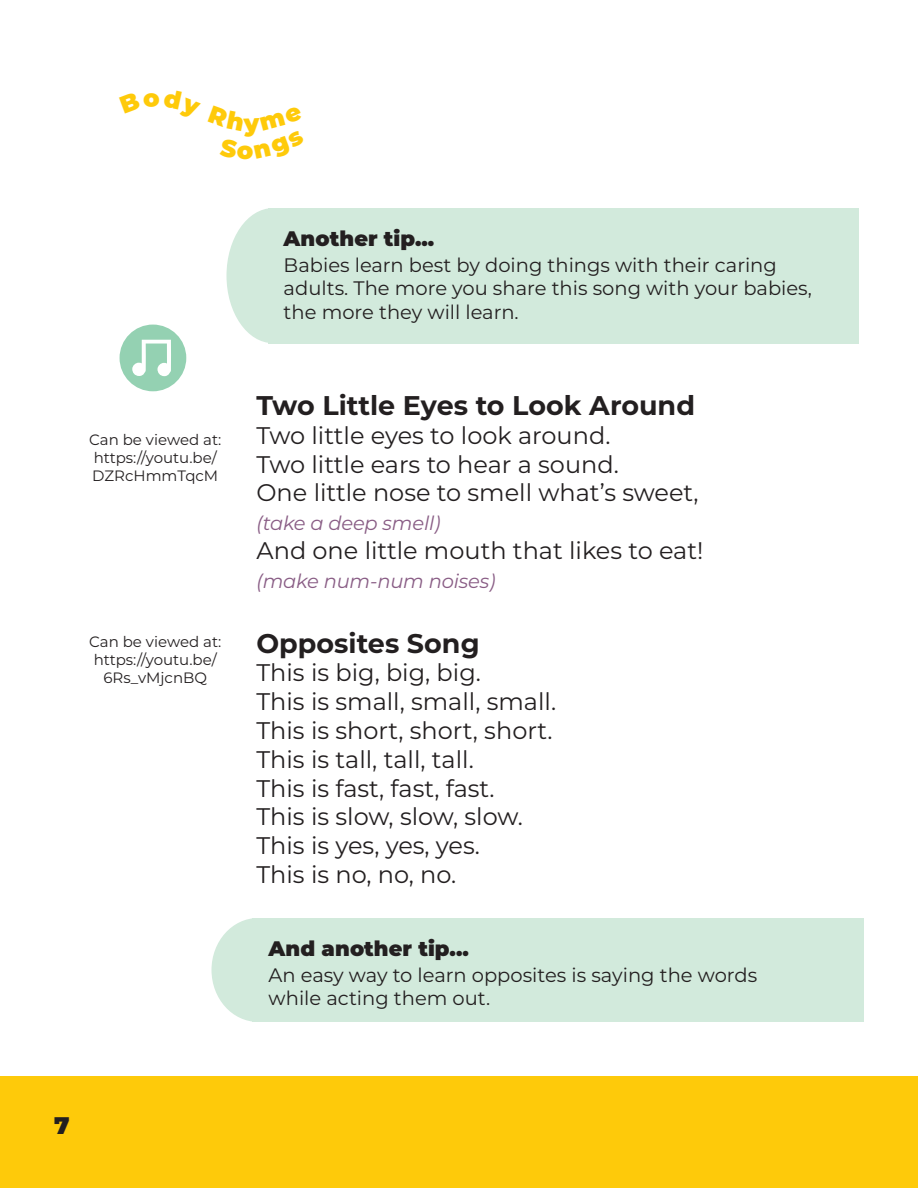
<style>
.page{position:relative;width:918px;height:1188px;background:#fff}
.page>*{position:absolute;margin:0;border:0;box-sizing:border-box;transform-origin:0 0}
.t1{font:700 27px "Montserrat";color:#231f20}
.t2{font:900 24.3px "Montserrat";color:#feca0a}
.t3{font:24px "Montserrat";color:#231f20}
.t4{font:900 24px "Montserrat";color:#231f20}
.t5{font:900 21px "Montserrat";color:#231f20}
.t6{font:19.5px/23.4px "Montserrat";color:#231f20}
.t7{font:italic 19.5px "Montserrat";letter-spacing:-.01em;color:#895d85}
.t8{font:15px/18px "Montserrat";color:#231f20}
</style>
<div class="page">
<div style="left:0;top:1076px;width:918px;height:112px;background:#feca0a"></div>
<svg style="left:120px;top:325px;width:66px;height:66px"></svg>
<div style="left:211px;top:918px;width:93px;height:104px;background:#d2eadc;border-radius:50%"></div>
<div style="left:253px;top:918px;width:611px;height:104px;background:#d2eadc"></div>
<div style="left:226px;top:208px;width:93px;height:135px;background:#d2eadc;border-radius:50%"></div>
<div style="left:268px;top:208px;width:591px;height:135px;background:#d2eadc"></div>
<p class="t2" style="left:237px;top:132px;width:18px">o</p>
<p class="t5" style="left:284px;top:223px;width:152px">Another tip...</p>
<p class="t6" style="left:284px;top:253px;width:530px">Babies learn best by doing things with their caring adults. The more you share this song with your babies, the more they will learn.</p>
<p class="t8" style="left:89px;top:431px;width:134px">Can be viewed at: https://youtu.be/<br>DZRcHmmTqcM</p>
<p class="t8" style="left:89px;top:632px;width:134px;text-align:center">Can be viewed at: https://youtu.be/<br>6Rs_vMjcnBQ</p>
<p class="t1" style="left:256px;top:386px;width:440px">Two Little Eyes to Look Around</p>
<p class="t3" style="left:256px;top:419px;width:355px">Two little eyes to look around.</p>
<p class="t3" style="left:256px;top:448px;width:364px">Two little ears to hear a sound.</p>
<p class="t3" style="left:256px;top:476px;width:444px">One little nose to smell what’s sweet,</p>
<p class="t7" style="left:256px;top:510px;width:186px">(take a deep smell)</p>
<p class="t3" style="left:256px;top:534px;width:448px">And one little mouth that likes to eat!</p>
<p class="t7" style="left:256px;top:568px;width:241px">(make num-num noises)</p>
<p class="t1" style="left:256px;top:624px;width:225px">Opposites Song</p>
<p class="t3" style="left:256px;top:656px;width:226px">This is big, big, big.</p>
<p class="t3" style="left:256px;top:685px;width:301px">This is small, small, small.</p>
<p class="t3" style="left:256px;top:714px;width:297px">This is short, short, short.</p>
<p class="t3" style="left:256px;top:743px;width:219px">This is tall, tall, tall.</p>
<p class="t3" style="left:256px;top:772px;width:240px">This is fast, fast, fast.</p>
<p class="t3" style="left:256px;top:800px;width:268px">This is slow, slow, slow.</p>
<p class="t3" style="left:256px;top:829px;width:225px">This is yes, yes, yes.</p>
<p class="t3" style="left:256px;top:858px;width:201px">This is no, no, no.</p>
<p class="t5" style="left:269px;top:933px;width:202px">And another tip...</p>
<p class="t6" style="left:269px;top:963px;width:490px">An easy way to learn opposites is saying the words while acting them out.</p>
<p class="t4" style="left:54px;top:1107px;width:17px">7</p>
</div>
